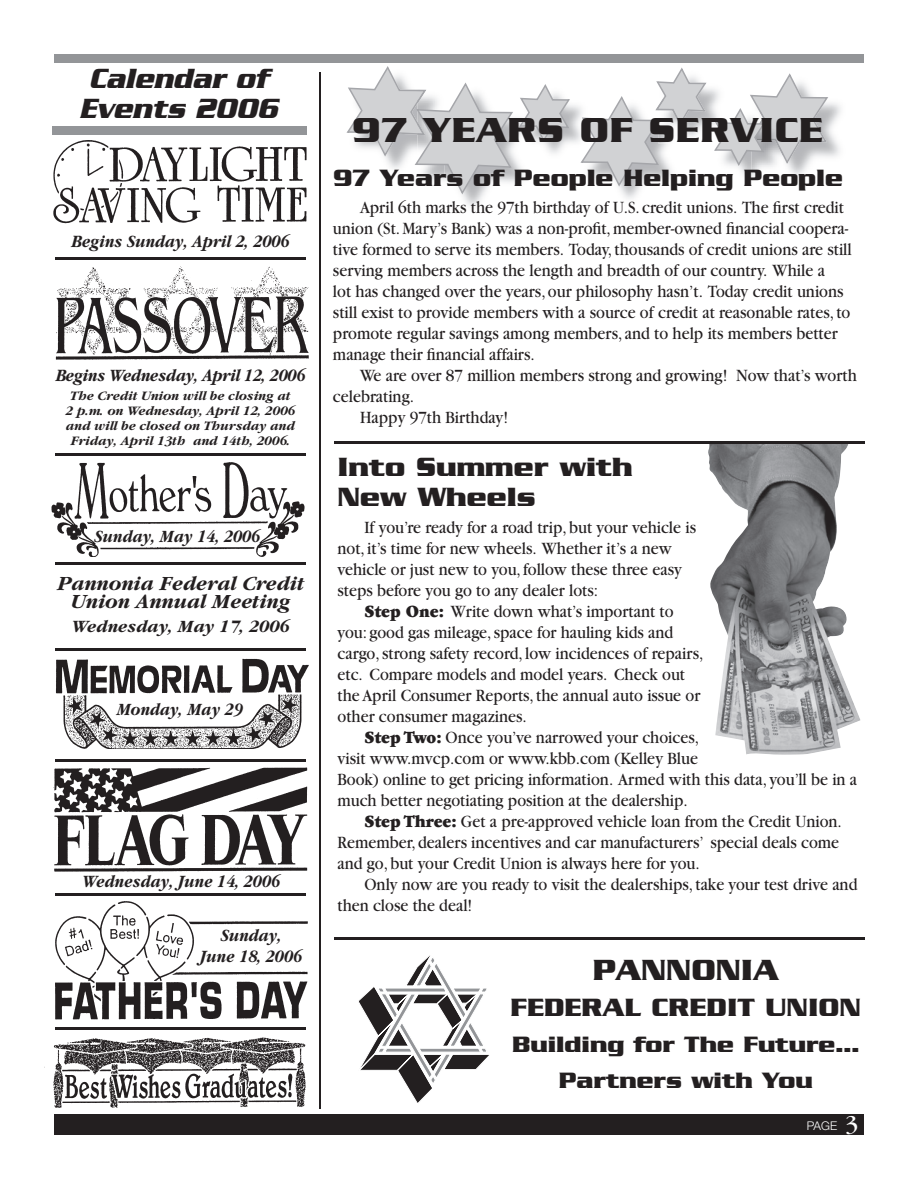
<style>
.page{position:relative;width:918px;height:1188px;background:#fff}
.page>*{position:absolute;margin:0;border:0;box-sizing:border-box;transform-origin:0 0}
.t1{font:700 37.5px "Serpentine";letter-spacing:.02em;color:#231f20}
.t2{font:700 31.5px "Serpentine";color:#231f20}
.t3{font:italic 700 30px/30px "Serpentine";color:#231f20;text-align:center;scale:.9 1}
.t4{font:700 28.5px/30px "Serpentine";color:#231f20}
.t5{font:700 27px "Serpentine";color:#231f20}
.t6{font:700 25.5px "Serpentine";color:#231f20}
.t7{font:700 24px/36px "Serpentine";color:#231f20;text-align:center}
.t8{font:italic 700 21px/18px "Garamond";color:#231f20;text-align:center}
.t9{font:18px/21px "Garamond";color:#231f20;scale:.9 1}
.t10{font:italic 700 18px/21px "Garamond";color:#231f20;text-align:center;scale:.9 1}
.t11{font:italic 700 18px "Garamond";color:#231f20}
.t12{font:italic 700 13.5px/15px "Garamond";color:#231f20;text-align:center}
.t13{font:300 12px "Helvetica Neue";color:#fff}
.s1{font-weight:900}
.s2{font-family:"Garamond";font-weight:400;font-size:25.5px}
</style>
<div class="page">
<img style="left:708px;top:444px;width:153px;height:311px">
<svg style="left:347px;top:66px;width:166px;height:128px"></svg>
<svg style="left:519px;top:84px;width:51px;height:58px"></svg>
<svg style="left:580px;top:68px;width:126px;height:119px"></svg>
<img style="left:737px;top:166px;width:15px;height:12px">
<svg style="left:714px;top:73px;width:114px;height:93px"></svg>
<div style="left:54px;top:54px;width:810px;height:8px;background:#939598"></div>
<hr style="left:320px;top:72px;width:1px;height:1036px;background:#231f20">
<div style="left:55px;top:1114px;width:809px;height:21px;background:#231f20"></div>
<div style="left:52px;top:126px;width:256px;height:8px;background:#939598"></div>
<hr style="left:334px;top:938px;width:530px;height:2px;background:#231f20">
<svg style="left:358px;top:955px;width:131px;height:148px"></svg>
<hr style="left:56px;top:257px;width:250px;height:3px;background:#231f20">
<hr style="left:334px;top:441px;width:530px;height:3px;background:#231f20">
<hr style="left:56px;top:453px;width:250px;height:3px;background:#231f20">
<img style="left:52px;top:134px;width:255px;height:90px">
<img style="left:55px;top:264px;width:265px;height:105px">
<img style="left:51px;top:462px;width:254px;height:94px">
<img style="left:55px;top:648px;width:265px;height:101px">
<img style="left:53px;top:767px;width:255px;height:105px">
<img style="left:55px;top:901px;width:253px;height:129px">
<img style="left:44px;top:1030px;width:276px;height:91px">
<svg style="left:56px;top:562px;width:250px;height:3px"></svg>
<hr style="left:56px;top:759px;width:250px;height:3px;background:#231f20">
<hr style="left:56px;top:893px;width:250px;height:3px;background:#231f20">
<hr style="left:56px;top:1027px;width:250px;height:3px;background:#231f20">
<h3 class="t3" style="left:79px;top:66px;width:222px">Calendar of<br>Events 2006</h3>
<p class="t10" style="left:71px;top:232px;width:244px">Begins Sunday, April 2, 2006</p>
<p class="t10" style="left:55px;top:366px;width:279px">Begins Wednesday, April 12, 2006</p>
<p class="t12" style="left:65px;top:390px;width:231px">The Credit Union will be closing at 2 p.m. on Wednesday, April 12, 2006 and will be closed on Thursday and Friday, April 13th and 14th, 2006.</p>
<p class="t10" style="left:94px;top:527px;width:186px">Sunday, May 14, 2006</p>
<p class="t8" style="left:56px;top:576px;width:249px">Pannonia Federal Credit<br>Union Annual Meeting</p>
<p class="t11" style="left:71px;top:620px;width:219px">Wednesday, May 17, 2006</p>
<p class="t10" style="left:116px;top:700px;width:142px">Monday, May 29</p>
<p class="t10" style="left:82px;top:872px;width:221px">Wednesday, June 14, 2006</p>
<p class="t10" style="left:199px;top:927px;width:115px">Sunday,<br>June 18, 2006</p>
<h1 class="t1" style="left:352px;top:118px;width:472px">97 YEARS OF SERVICE</h1>
<h3 class="t6" style="left:333px;top:170px;width:512px">97 Years of People Helping People</h3>
<p class="t9" style="left:333px;top:199px;width:578px;text-indent:27px">April 6th marks the 97th birthday of U.S. credit unions. The first credit union (St. Mary’s Bank) was a non-profit, member-owned financial coopera&shy;tive formed to serve its members. Today, thousands of credit unions are still serving members across the length and breadth of our country. While a<br>lot has changed over the years, our philosophy hasn’t. Today credit unions still exist to provide members with a source of credit at reasonable rates, to promote regular savings among members, and to help its members better manage their financial affairs.</p>
<p class="t9" style="left:360px;top:367px;width:554px">We are over 87 million members strong and growing! Now that’s worth</p>
<p class="t9" style="left:333px;top:388px;width:92px">celebrating.</p>
<p class="t9" style="left:360px;top:409px;width:166px">Happy 97th Birthday!</p>
<h3 class="t4" style="left:338px;top:455px;width:297px">Into Summer with<br>New Wheels</h3>
<p class="t9" style="left:337px;top:519px;width:400px;text-indent:27px">If you’re ready for a road trip, but your vehicle is not, it’s time for new wheels. Whether it’s a new vehicle or just new to you, follow these three easy steps before you go to any dealer lots:</p>
<p class="t9" style="left:337px;top:603px;width:408px;text-indent:27px"><span class="s1">Step One:</span> Write down what’s important to you: good gas mileage, space for hauling kids and cargo, strong safety record, low incidences of repairs, etc. Compare models and model years. Check out the April Consumer Reports, the annual auto issue or other consumer magazines.</p>
<p class="t9" style="left:337px;top:729px;width:579px;text-indent:27px"><span class="s1">Step Two:</span> Once you’ve narrowed your choices,<br>visit www.mvcp.com or www.kbb.com (Kelley Blue<br>Book) online to get pricing information. Armed with this data, you’ll be in a much better negotiating position at the dealership.</p>
<p class="t9" style="left:337px;top:813px;width:562px;text-indent:27px"><span class="s1">Step Three:</span> Get a pre-approved vehicle loan from the Credit Union.<br>Remember, dealers incentives and car manufacturers’ special deals come and go, but your Credit Union is always here for you.</p>
<p class="t9" style="left:337px;top:876px;width:579px;text-indent:27px">Only now are you ready to visit the dealerships, take your test drive and then close the deal!</p>
<h2 class="t2" style="left:593px;top:960px;width:188px">PANNONIA</h2>
<h3 class="t5" style="left:511px;top:999px;width:352px">FEDERAL CREDIT UNION</h3>
<h3 class="t7" style="left:512px;top:1028px;width:349px">Building for The Future…<br>Partners with You</h3>
<p class="t13" style="left:807px;top:1121px;width:53px">PAGE <span class="s2">3</span></p>
</div>
